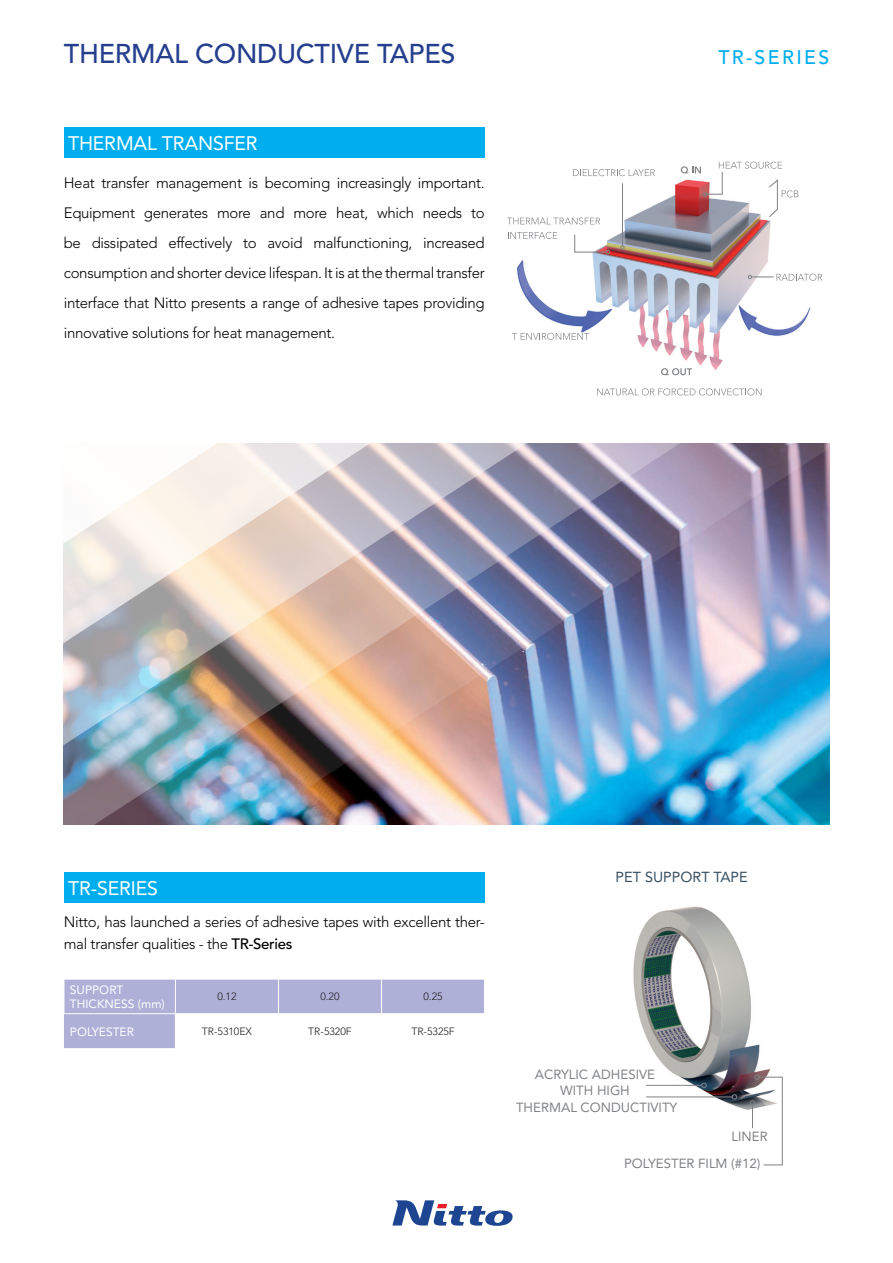
<style>
.page{position:relative;width:893px;height:1263px;background:#fff}
.page>*{position:absolute;margin:0;border:0;box-sizing:border-box;transform-origin:0 0}
.t1{font:500 27px "Avenir LT Std";letter-spacing:-.01em;color:#253f8e}
.t2{font:19.5px "Avenir LT Std";letter-spacing:-.01em;color:#fff}
.t3{font:500 19.5px "Avenir LT Std";letter-spacing:.12em;color:#00aeef}
.t4{font:300 15px/30px "Avenir LT Std";letter-spacing:-.02em;color:#000001}
.t5{font:14.4px "Avenir LT Std";color:#364e60}
.t6{font:13.2px/16.5px "Avenir LT Std";color:#808285;text-align:center}
.t7{font:12px/13.5px "Avenir LT Std";color:#fff}
.t8{font:300 10.5px "Avenir LT Std";color:#231f20}
.s1{font-weight:500}
</style>
<div class="page">
<img style="left:63px;top:280px;width:767px;height:946px">
<div style="left:64px;top:872px;width:421px;height:30px;background:#00aeef"></div>
<img style="left:517px;top:281px;width:301px;height:93px">
<svg style="left:661px;top:368px;width:31px;height:7px"></svg>
<svg style="left:512px;top:333px;width:77px;height:7px"></svg>
<svg style="left:507px;top:162px;width:315px;height:119px"></svg>
<svg style="left:597px;top:388px;width:164px;height:7px"></svg>
<svg style="left:64px;top:980px;width:421px;height:68px"></svg>
<hr style="left:175px;top:1014px;width:1px;height:34px;background:#fff">
<hr style="left:278px;top:1014px;width:1px;height:34px;background:#fff">
<hr style="left:381px;top:1014px;width:1px;height:34px;background:#fff">
<hr style="left:175px;top:1048px;width:103px;height:1px;background:#fff">
<hr style="left:278px;top:1048px;width:103px;height:1px;background:#fff">
<hr style="left:381px;top:1048px;width:104px;height:1px;background:#fff">
<hr style="left:64px;top:1048px;width:111px;height:1px;background:#fff">
<hr style="left:64px;top:979px;width:111px;height:1px;background:#fff">
<hr style="left:64px;top:979px;width:1px;height:34px;background:#fff">
<hr style="left:175px;top:979px;width:103px;height:1px;background:#fff">
<hr style="left:175px;top:979px;width:1px;height:34px;background:#fff">
<hr style="left:278px;top:979px;width:103px;height:1px;background:#fff">
<hr style="left:278px;top:979px;width:1px;height:34px;background:#fff">
<hr style="left:381px;top:979px;width:104px;height:1px;background:#fff">
<hr style="left:381px;top:979px;width:1px;height:34px;background:#fff">
<hr style="left:484px;top:979px;width:1px;height:34px;background:#fff">
<hr style="left:64px;top:1013px;width:111px;height:1px;background:#fff">
<hr style="left:175px;top:1013px;width:103px;height:1px;background:#fff">
<hr style="left:278px;top:1013px;width:103px;height:1px;background:#fff">
<hr style="left:381px;top:1013px;width:104px;height:1px;background:#fff">
<div style="left:64px;top:128px;width:421px;height:30px;background:#00aeef"></div>
<img style="left:628px;top:868px;width:154px;height:251px">
<svg style="left:645px;top:1074px;width:138px;height:92px"></svg>
<h1 class="t1" style="left:64px;top:38px;width:393px">THERMAL CONDUCTIVE TAPES</h1>
<h2 class="t2" style="left:68px;top:132px;width:191px">THERMAL TRANSFER</h2>
<p class="t4" style="left:64px;top:168px;width:422px;text-align:justify">Heat transfer management is becoming increasingly important.<br>Equipment generates more and more heat, which needs to be dissipated effectively to avoid malfunctioning, increased consumption and shorter device lifespan. It is at the thermal transfer interface that Nitto presents a range of adhesive tapes providing innovative solutions for heat management.</p>
<h2 class="t3" style="left:718px;top:46px;width:112px">TR-SERIES</h2>
<h2 class="t2" style="left:68px;top:876px;width:91px">TR-SERIES</h2>
<p class="t4" style="left:64px;top:910px;width:422px;line-height:22.5px">Nitto, has launched a series of adhesive tapes with excellent ther&shy;mal transfer qualities - the <span class="s1">TR-Series</span></p>
<p class="t7" style="left:70px;top:983px;width:96px">SUPPORT<br>THICKNESS (mm)</p>
<p class="t8" style="left:217px;top:990px;width:21px">0.12</p>
<p class="t8" style="left:320px;top:990px;width:21px">0.20</p>
<p class="t8" style="left:423px;top:990px;width:21px">0.25</p>
<p class="t7" style="left:70px;top:1025px;width:66px">POLYESTER</p>
<p class="t8" style="left:202px;top:1025px;width:52px">TR-5310EX</p>
<p class="t8" style="left:308px;top:1025px;width:45px">TR-5320F</p>
<p class="t8" style="left:411px;top:1025px;width:45px">TR-5325F</p>
<p class="t5" style="left:616px;top:869px;width:134px">PET SUPPORT TAPE</p>
<p class="t6" style="left:516px;top:1066px;width:163px">ACRYLIC ADHESIVE<br>WITH HIGH<br>THERMAL CONDUCTIVITY</p>
<p class="t6" style="left:732px;top:1129px;width:38px">LINER</p>
<p class="t6" style="left:624px;top:1155px;width:138px">POLYESTER FILM (#12)</p>
</div>
